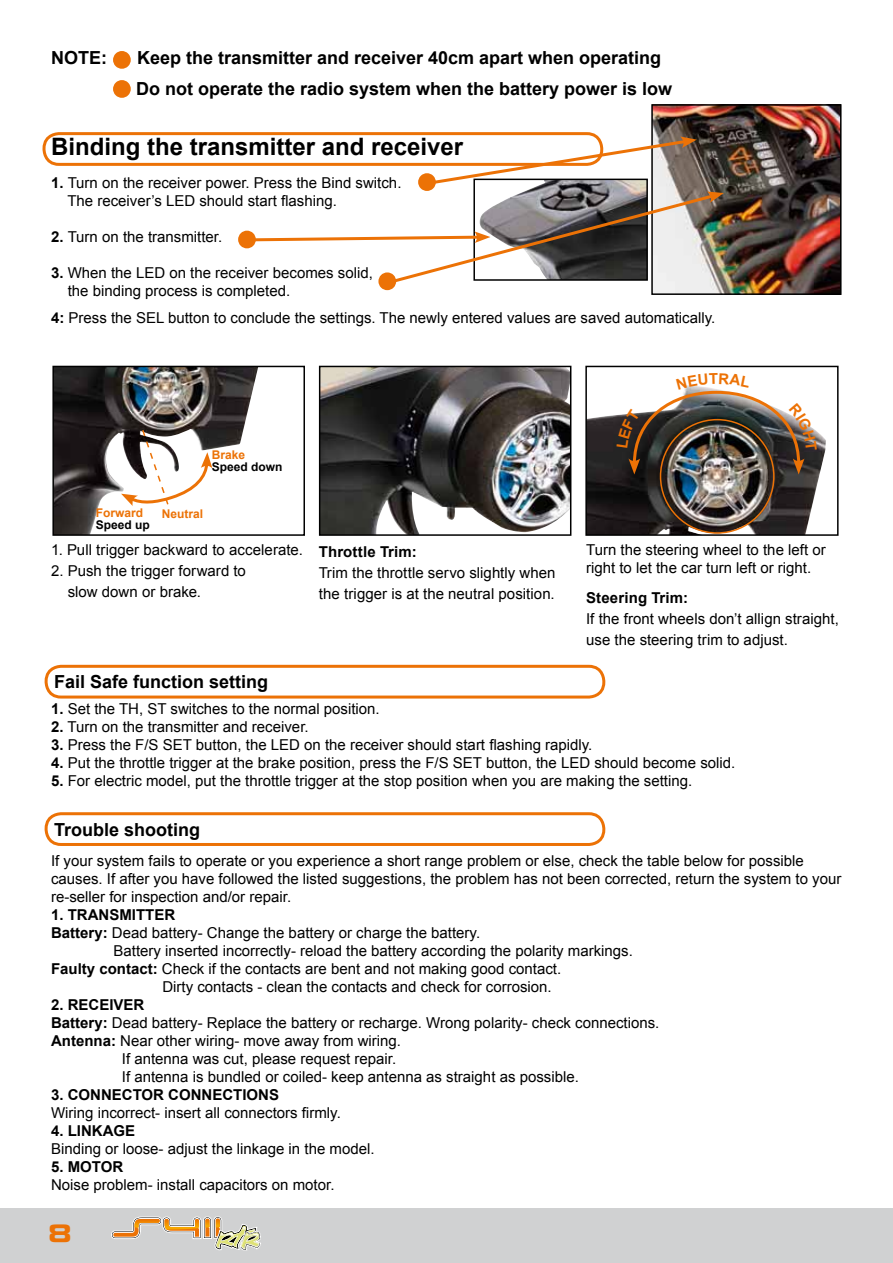
<style>
.page{position:relative;width:893px;height:1263px;background:#fff}
.page>*{position:absolute;margin:0;border:0;box-sizing:border-box;transform-origin:0 0}
.t1{font:700 24px "Arial";color:#000}
.t2{font:24px "Eurostile Bold Extended Two";color:#ec7206}
.t3{font:700 18px "Arial";color:#000}
.t4{font:15px/18px "Arial";color:#000}
.t5{font:700 15px "Arial";color:#000}
.t6{font:700 12px "Arial";color:#ec7206}
.t7{font:700 12px "Arial";color:#000}
.s1{font-weight:700}
</style>
<div class="page">
<div style="left:0;top:1209px;width:893px;height:54px;background:#d0d1d2"></div>
<svg style="left:111px;top:1216px;width:150px;height:34px"></svg>
<div style="left:45px;top:665px;width:560px;height:33px;border:3px solid #ec7206;border-radius:15px"></div>
<div style="left:45px;top:812px;width:560px;height:34px;border:3px solid #ec7206;border-radius:15px"></div>
<img style="left:588px;top:415px;width:238px;height:118px">
<div style="left:585px;top:366px;width:254px;height:170px;border:2px solid #000"></div>
<img style="left:55px;top:369px;width:203px;height:164px">
<div style="left:52px;top:366px;width:253px;height:170px;border:2px solid #000"></div>
<svg style="left:121px;top:428px;width:91px;height:78px"></svg>
<img style="left:322px;top:369px;width:216px;height:164px">
<div style="left:319px;top:366px;width:252px;height:170px;border:2px solid #000"></div>
<div style="left:43px;top:132px;width:560px;height:34px;border:3px solid #ec7206;border-radius:15px"></div>
<svg style="left:113px;top:51px;width:18px;height:18px"></svg>
<svg style="left:113px;top:80px;width:18px;height:18px"></svg>
<img style="left:654px;top:107px;width:184px;height:185px">
<div style="left:651px;top:104px;width:190px;height:191px;border:2px solid #000"></div>
<svg style="left:238px;top:136px;width:486px;height:154px"></svg>
<img style="left:616px;top:385px;width:201px;height:89px">
<p class="t3" style="left:51px;top:46px;width:57px">NOTE:</p>
<p class="t3" style="left:137px;top:46px;width:526px">Keep the transmitter and receiver 40cm apart when operating</p>
<p class="t3" style="left:136px;top:77px;width:538px">Do not operate the radio system when the battery power is low</p>
<h1 class="t1" style="left:51px;top:131px;width:414px">Binding the transmitter and receiver</h1>
<p class="t4" style="left:67px;top:174px;width:336px;text-indent:-16px"><span class="s1">1.</span> Turn on the receiver power. Press the Bind switch.<br>The receiver’s LED should start flashing.</p>
<p class="t4" style="left:51px;top:228px;width:173px"><span class="s1">2.</span> Turn on the transmitter.</p>
<p class="t4" style="left:68px;top:264px;width:307px;text-indent:-17px"><span class="s1">3.</span> When the LED on the receiver becomes solid, the binding process is completed.</p>
<p class="t4" style="left:51px;top:309px;width:666px"><span class="s1">4:</span> Press the SEL button to conclude the settings. The newly entered values are saved automatically.</p>
<p class="t6" style="left:212px;top:447px;width:35px">Brake</p>
<p class="t7" style="left:212px;top:459px;width:72px">Speed down</p>
<p class="t6" style="left:96px;top:505px;width:49px">Forward</p>
<p class="t7" style="left:96px;top:517px;width:56px">Speed up</p>
<p class="t4" style="left:51px;top:541px;width:253px">1. Pull trigger backward to accelerate.</p>
<p class="t4" style="left:68px;top:561px;width:180px;line-height:21px;text-indent:-17px">2. Push the trigger forward to slow down or brake.</p>
<p class="t6" style="left:162px;top:506px;width:43px">Neutral</p>
<p class="t5" style="left:319px;top:541px;width:99px">Throttle Trim:</p>
<p class="t4" style="left:319px;top:562px;width:238px;line-height:21px">Trim the throttle servo slightly when the trigger is at the neutral position.</p>
<p class="t3" style="left:54px;top:670px;width:216px">Fail Safe function setting</p>
<p class="t4" style="left:586px;top:541px;width:241px">Turn the steering wheel to the left or right to let the car turn left or right.</p>
<p class="t5" style="left:586px;top:588px;width:103px">Steering Trim:</p>
<p class="t4" style="left:586px;top:609px;width:254px;line-height:21px">If the front wheels don’t allign straight, use the steering trim to adjust.</p>
<p class="t4" style="left:51px;top:700px;width:330px"><span class="s1">1.</span> Set the TH, ST switches to the normal position.</p>
<p class="t4" style="left:51px;top:718px;width:259px"><span class="s1">2.</span> Turn on the transmitter and receiver.</p>
<p class="t4" style="left:51px;top:736px;width:543px"><span class="s1">3.</span> Press the F/S SET button, the LED on the receiver should start flashing rapidly.</p>
<p class="t4" style="left:51px;top:754px;width:686px"><span class="s1">4.</span> Put the throttle trigger at the brake position, press the F/S SET button, the LED should become solid.</p>
<p class="t4" style="left:51px;top:772px;width:643px"><span class="s1">5.</span> For electric model, put the throttle trigger at the stop position when you are making the setting.</p>
<p class="t3" style="left:54px;top:817px;width:148px">Trouble shooting</p>
<p class="t4" style="left:51px;top:852px;width:792px">If your system fails to operate or you experience a short range problem or else, check the table below for possible causes. If after you have followed the listed suggestions, the problem has not been corrected, return the system to your re-seller for inspection and/or repair.</p>
<p class="t5" style="left:51px;top:904px;width:126px">1. TRANSMITTER</p>
<p class="t4" style="left:51px;top:924px;width:431px"><span class="s1">Battery:</span> Dead battery- Change the battery or charge the battery.</p>
<p class="t4" style="left:114px;top:942px;width:521px">Battery inserted incorrectly- reload the battery according the polarity markings.</p>
<p class="t4" style="left:51px;top:960px;width:512px"><span class="s1">Faulty contact:</span> Check if the contacts are bent and not making good contact.</p>
<p class="t4" style="left:162px;top:978px;width:391px">Dirty contacts - clean the contacts and check for corrosion.</p>
<p class="t5" style="left:51px;top:994px;width:95px">2. RECEIVER</p>
<p class="t4" style="left:51px;top:1014px;width:610px"><span class="s1">Battery:</span> Dead battery- Replace the battery or recharge. Wrong polarity- check connections.</p>
<p class="t4" style="left:51px;top:1032px;width:352px"><span class="s1">Antenna:</span> Near other wiring- move away from wiring.</p>
<p class="t4" style="left:122px;top:1050px;width:276px">If antenna was cut, please request repair.</p>
<p class="t4" style="left:122px;top:1068px;width:458px">If antenna is bundled or coiled- keep antenna as straight as possible.</p>
<p class="t5" style="left:51px;top:1084px;width:230px">3. CONNECTOR CONNECTIONS</p>
<p class="t4" style="left:51px;top:1104px;width:291px">Wiring incorrect- insert all connectors firmly.</p>
<p class="t5" style="left:51px;top:1120px;width:86px">4. LINKAGE</p>
<p class="t4" style="left:51px;top:1140px;width:325px">Binding or loose- adjust the linkage in the model.</p>
<p class="t5" style="left:51px;top:1156px;width:74px">5. MOTOR</p>
<p class="t4" style="left:51px;top:1176px;width:285px">Noise problem- install capacitors on motor.</p>
<h1 class="t2" style="left:48px;top:1216px;width:25px">8</h1>
</div>
